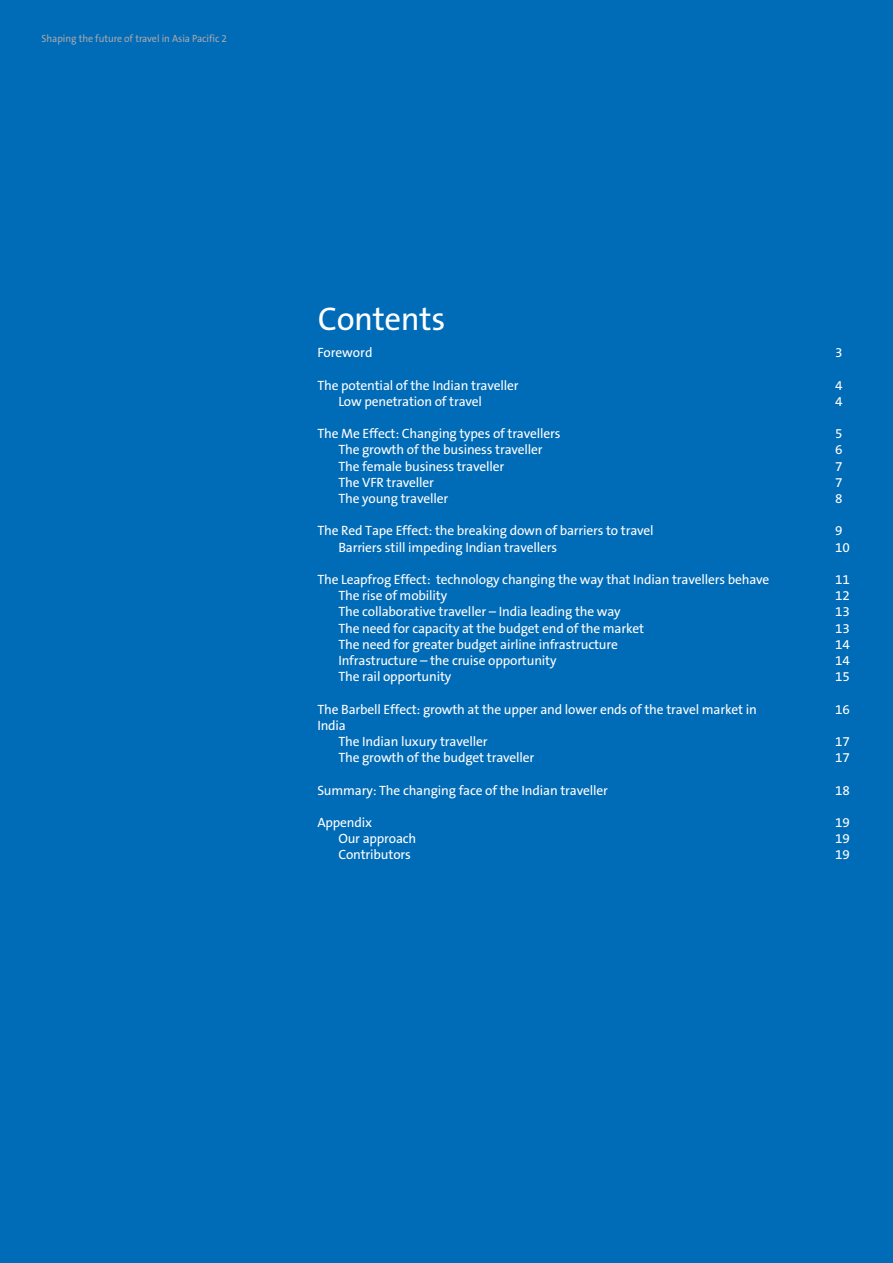
<style>
.page{position:relative;width:893px;height:1263px;background:#006bb6}
.page>*{position:absolute;margin:0;border:0;box-sizing:border-box;transform-origin:0 0}
.t1{font:33px "The Sans B5 Plain";letter-spacing:-.015em;color:#fff}
.t2{font:13.5px/16.2px "The Sans B5 Plain";letter-spacing:-.015em;color:#fff}
.t3{font:10.5px "The Sans B5 Plain";letter-spacing:-.005em;color:#a8a9ad;scale:.95 1}
</style>
<div class="page">
<p class="t3" style="left:42px;top:33px;width:197px">Shaping the future of travel in Asia Pacific 2</p>
<h1 class="t1" style="left:318px;top:301px;width:129px">Contents</h1>
<p class="t2" style="left:317px;top:345px;width:57px">Foreword</p>
<p class="t2" style="left:338px;top:377px;width:182px;text-indent:-21px">The potential of the Indian traveller<br>Low penetration of travel</p>
<p class="t2" style="left:338px;top:426px;width:224px;text-indent:-21px">The Me Effect: Changing types of travellers<br>The growth of the business traveller<br>The female business traveller<br>The VFR traveller<br>The young traveller</p>
<p class="t2" style="left:338px;top:523px;width:317px;text-indent:-21px">The Red Tape Effect: the breaking down of barriers to travel<br>Barriers still impeding Indian travellers</p>
<p class="t2" style="left:338px;top:572px;width:433px;text-indent:-21px">The Leapfrog Effect: technology changing the way that Indian travellers behave The rise of mobility<br>The collaborative traveller – India leading the way<br>The need for capacity at the budget end of the market<br>The need for greater budget airline infrastructure<br>Infrastructure – the cruise opportunity<br>The rail opportunity</p>
<p class="t2" style="left:317px;top:701px;width:441px">The Barbell Effect: growth at the upper and lower ends of the travel market in</p>
<p class="t2" style="left:317px;top:718px;width:30px">India</p>
<p class="t2" style="left:338px;top:734px;width:151px">The Indian luxury traveller</p>
<p class="t2" style="left:338px;top:750px;width:198px">The growth of the budget traveller</p>
<p class="t2" style="left:317px;top:782px;width:292px">Summary: The changing face of the Indian traveller</p>
<p class="t2" style="left:338px;top:815px;width:80px;text-indent:-21px">Appendix<br>Our approach<br>Contributors</p>
<p class="t2" style="left:835px;top:345px;width:9px">3</p>
<p class="t2" style="left:835px;top:377px;width:9px">4<br>4</p>
<p class="t2" style="left:835px;top:426px;width:9px;text-align:justify">5<br>6<br>7<br>7<br>8</p>
<p class="t2" style="left:835px;top:523px;width:16px">9<br>10</p>
<p class="t2" style="left:835px;top:572px;width:16px;text-align:justify">11<br>12<br>13<br>13<br>14<br>14<br>15</p>
<p class="t2" style="left:835px;top:701px;width:16px">16</p>
<p class="t2" style="left:835px;top:734px;width:16px">17<br>17</p>
<p class="t2" style="left:835px;top:782px;width:16px">18</p>
<p class="t2" style="left:835px;top:815px;width:16px;text-align:justify">19<br>19<br>19</p>
</div>
